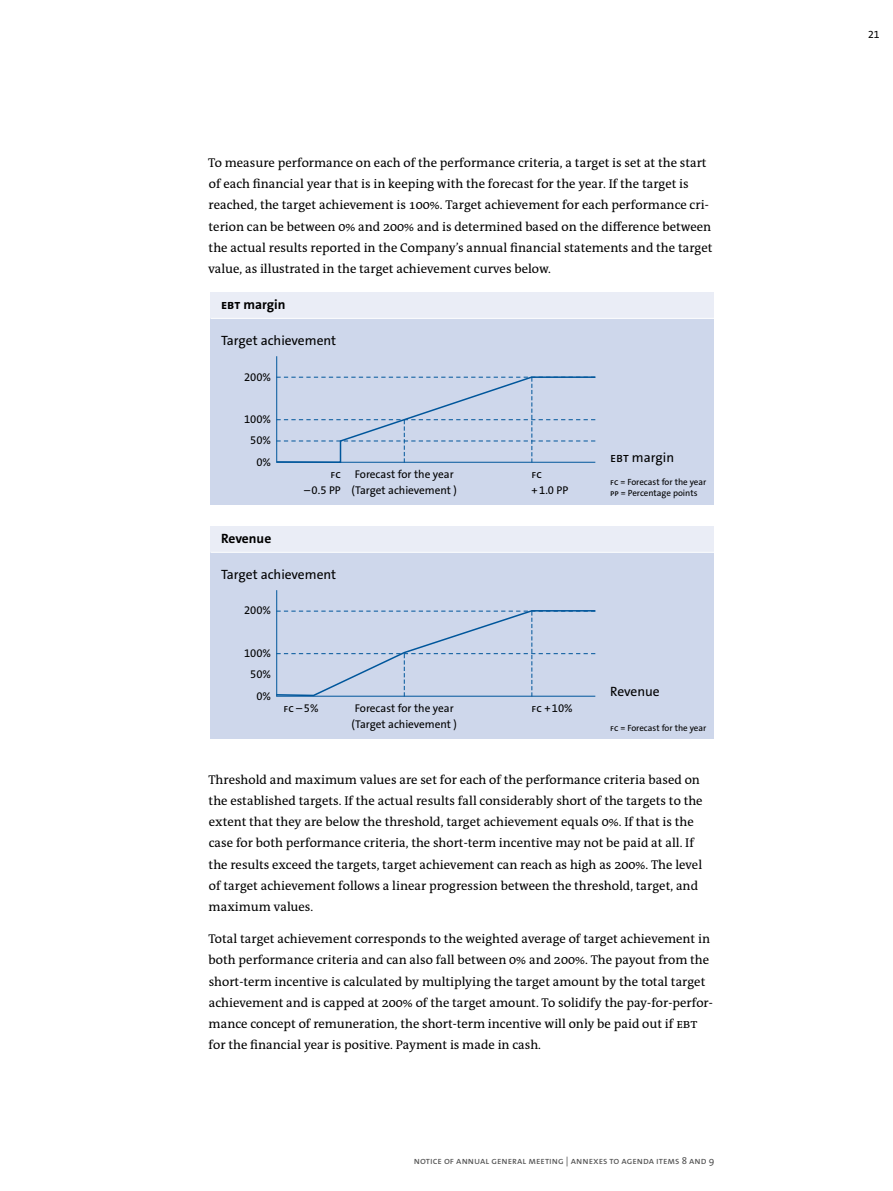
<style>
.page{position:relative;width:893px;height:1191px;background:#fff}
.page>*{position:absolute;margin:0;border:0;box-sizing:border-box;transform-origin:0 0}
.t1{font:13.5px "The Sans LP5 Plain";color:#000}
.t2{font:13.5px "The Sans LP7 Bld";color:#000}
.t3{font:12.75px/21.3px "The Antiqua B";color:#000}
.t4{font:11.25px/21.3px "The Sans LP5 Plain";color:#000;text-align:right}
.t5{font:10.5px "The Sans LP5 Plain";color:#000}
.t6{font:9.75px "The Sans LP5 Plain";color:#565656}
.t7{font:9px/10.5px "The Sans LP5 Plain";color:#000}
</style>
<div class="page">
<div style="left:210px;top:292px;width:504px;height:213px;background:#ced7eb"></div>
<div style="left:210px;top:292px;width:504px;height:26px;background:#eaedf6"></div>
<hr style="left:210px;top:318px;width:504px;height:1px;background:#fff">
<hr style="left:276px;top:356px;width:1px;height:106px;background:#00569b">
<svg style="left:276px;top:376px;width:320px;height:87px"></svg>
<div style="left:210px;top:526px;width:504px;height:213px;background:#ced7eb"></div>
<div style="left:210px;top:526px;width:504px;height:26px;background:#eaedf6"></div>
<hr style="left:210px;top:552px;width:504px;height:1px;background:#fff">
<hr style="left:276px;top:590px;width:1px;height:106px;background:#00569b">
<svg style="left:276px;top:609px;width:320px;height:88px"></svg>
<p class="t3" style="left:208px;top:152px;width:506px">To measure performance on each of the performance criteria, a target is set at the start of each financial year that is in keeping with the forecast for the year. If the target is reached, the target achievement is 100%. Target achievement for each performance cri&shy;terion can be between 0% and 200% and is determined based on the difference between the actual results reported in the Company’s annual financial statements and the target value, as illustrated in the target achievement curves below.</p>
<p class="t2" style="left:221px;top:295px;width:66px">EBT margin</p>
<p class="t1" style="left:221px;top:332px;width:117px">Target achievement</p>
<p class="t4" style="left:244px;top:366px;width:28px">200%</p>
<p class="t4" style="left:244px;top:409px;width:28px">100%<br>50%<br>0%</p>
<p class="t4" style="left:304px;top:466px;width:38px;line-height:15.9px">fc<br>–0.5 PP</p>
<p class="t4" style="left:352px;top:466px;width:107px;line-height:15.9px;text-align:left">Forecast for the year (Target achievement )</p>
<p class="t4" style="left:532px;top:466px;width:38px;line-height:15.9px;text-align:left">fc<br>+1.0 PP</p>
<p class="t2" style="left:221px;top:529px;width:52px">Revenue</p>
<p class="t1" style="left:221px;top:565px;width:117px">Target achievement</p>
<p class="t4" style="left:244px;top:600px;width:28px">200%</p>
<p class="t4" style="left:244px;top:642px;width:28px">100%<br>50%<br>0%</p>
<p class="t4" style="left:283px;top:697px;width:37px">fc –5%</p>
<p class="t4" style="left:531px;top:697px;width:43px">fc +10%</p>
<p class="t4" style="left:352px;top:700px;width:107px;line-height:15.9px;text-align:left">Forecast for the year (Target achievement )</p>
<p class="t1" style="left:610px;top:449px;width:65px">EBT margin</p>
<p class="t7" style="left:610px;top:477px;width:98px">fc = Forecast for the year pp = Percentage points</p>
<p class="t1" style="left:610px;top:682px;width:51px">Revenue</p>
<p class="t7" style="left:610px;top:722px;width:98px">fc = Forecast for the year</p>
<p class="t3" style="left:208px;top:768px;width:496px">Threshold and maximum values are set for each of the performance criteria based on the established targets. If the actual results fall considerably short of the targets to the extent that they are below the threshold, target achievement equals 0%. If that is the case for both performance criteria, the short-term incentive may not be paid at all. If the results exceed the targets, target achievement can reach as high as 200%. The level of target achievement follows a linear progression between the threshold, target, and maximum values.</p>
<p class="t3" style="left:208px;top:927px;width:506px">Total target achievement corresponds to the weighted average of target achievement in both performance criteria and can also fall between 0% and 200%. The payout from the short-term incentive is calculated by multiplying the target amount by the total target achievement and is capped at 200% of the target amount. To solidify the pay-for-perfor&shy;mance concept of remuneration, the short-term incentive will only be paid out if EBT for the financial year is positive. Payment is made in cash.</p>
<p class="t6" style="left:414px;top:1154px;width:302px">Notice of Annual General Meeti ng | Annexes to ag enda items 8 and 9</p>
<p class="t5" style="left:868px;top:27px;width:13px">21</p>
</div>
